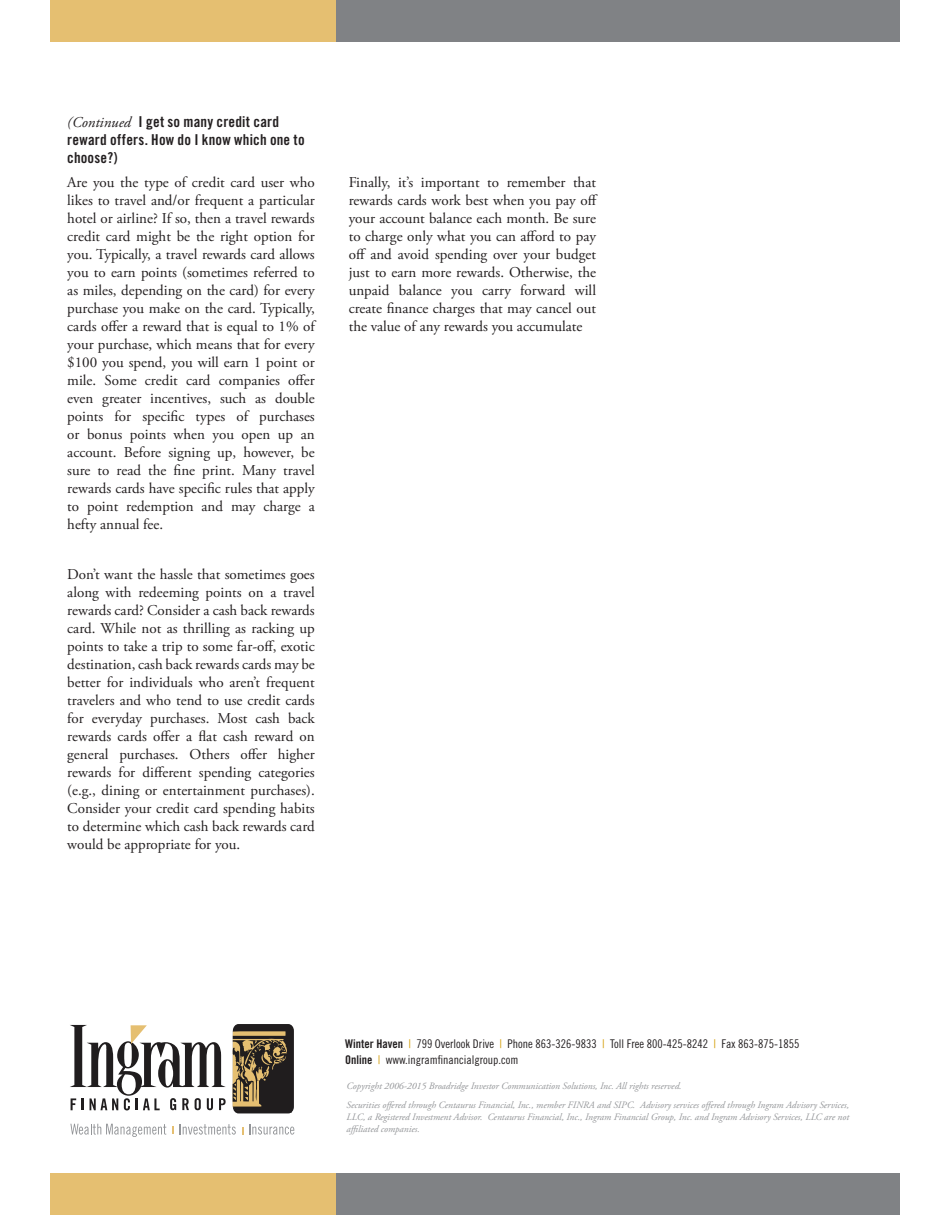
<style>
.page{position:relative;width:945px;height:1215px;background:#fff}
.page>*{position:absolute;margin:0;border:0;box-sizing:border-box;transform-origin:0 0}
.t1{font:15px/18px "Adobe Garamond Pro";color:#231f20;text-align:justify}
.t2{font:15px/18px "Trade Gothic Bold Cond Twenty";letter-spacing:.015em;color:#231f20}
.t3{font:12px/16.5px "Trade Gothic Cond Eighteen";color:#231f20}
.t4{font:italic 9.75px/18.8px "Adobe Garamond Pro";color:#939598}
.s1{font-family:"Adobe Garamond Pro";font-style:italic}
.s2{font-family:"Trade Gothic Bold Cond Twenty"}
.s3{color:#d49f0c}
</style>
<div class="page">
<div style="left:50px;top:1173px;width:850px;height:42px;background:#e5bf71"></div>
<div style="left:50px;top:0;width:850px;height:42px;background:#e5bf71"></div>
<div style="left:337px;top:1173px;width:563px;height:42px;background:#808285"></div>
<div style="left:337px;top:0;width:563px;height:42px;background:#808285"></div>
<svg style="left:70px;top:1025px;width:156px;height:85px"></svg>
<svg style="left:233px;top:1024px;width:61px;height:89px"></svg>
<svg style="left:70px;top:1124px;width:96px;height:13px"></svg>
<svg style="left:180px;top:1124px;width:56px;height:11px"></svg>
<svg style="left:172px;top:1127px;width:2px;height:7px"></svg>
<svg style="left:242px;top:1124px;width:52px;height:11px"></svg>
<p class="t2" style="left:67px;top:112px;width:239px"><span class="s1">(Continued</span> I get so many credit card reward offers. How do I know which one to choose?)</p>
<p class="t1" style="left:67px;top:174px;width:249px">Are you the type of credit card user who likes to travel and/or frequent a particular hotel or airline? If so, then a travel rewards credit card might be the right option for you. Typically, a travel rewards card allows you to earn points (sometimes referred to as miles, depending on the card) for every purchase you make on the card. Typically, cards offer a reward that is equal to 1% of your purchase, which means that for every $100 you spend, you will earn 1 point or mile. Some credit card companies offer even greater incentives, such as double points for specific types of purchases or bonus points when you open up an account. Before signing up, however, be sure to read the fine print. Many travel rewards cards have specific rules that apply to point redemption and may charge a hefty annual fee.</p>
<p class="t1" style="left:67px;top:566px;width:249px">Don’t want the hassle that sometimes goes along with redeeming points on a travel rewards card? Consider a cash back rewards card. While not as thrilling as racking up points to take a trip to some far-off, exotic destination, cash back rewards cards may be better for individuals who aren’t frequent travelers and who tend to use credit cards for everyday purchases. Most cash back rewards cards offer a flat cash reward on general purchases. Others offer higher rewards for different spending categories (e.g., dining or entertainment purchases).<br>Consider your credit card spending habits to determine which cash back rewards card would be appropriate for you.</p>
<p class="t1" style="left:349px;top:174px;width:250px">Finally, it’s important to remember that rewards cards work best when you pay off your account balance each month. Be sure to charge only what you can afford to pay off and avoid spending over your budget just to earn more rewards. Otherwise, the unpaid balance you carry forward will create finance charges that may cancel out the value of any rewards you accumulate</p>
<p class="t3" style="left:345px;top:1035px;width:456px"><span class="s2">Winter Haven</span> <span class="s3">|</span> 799 Overlook Drive <span class="s3">|</span> Phone 863-326-9833 <span class="s3">|</span> Toll Free 800-425-8242 <span class="s3">|</span> Fax 863-875-1855<br><span class="s2">Online</span> <span class="s3">|</span> www.ingramfinancialgroup.com</p>
<p class="t4" style="left:347px;top:1077px;width:504px">Copyright 2006-2015 Broadridge Investor Communication Solutions, Inc. All rights reserved.<br>Securities offered through Centaurus Financial, Inc., member FINRA and SIPC. Advisory services offered through Ingram Advisory Services,</p>
<p class="t4" style="left:347px;top:1111px;width:504px;line-height:12px">LLC, a Registered Investment Advisor. Centaurus Financial, Inc., Ingram Financial Group, Inc. and Ingram Advisory Services, LLC are not affiliated companies.</p>
</div>
